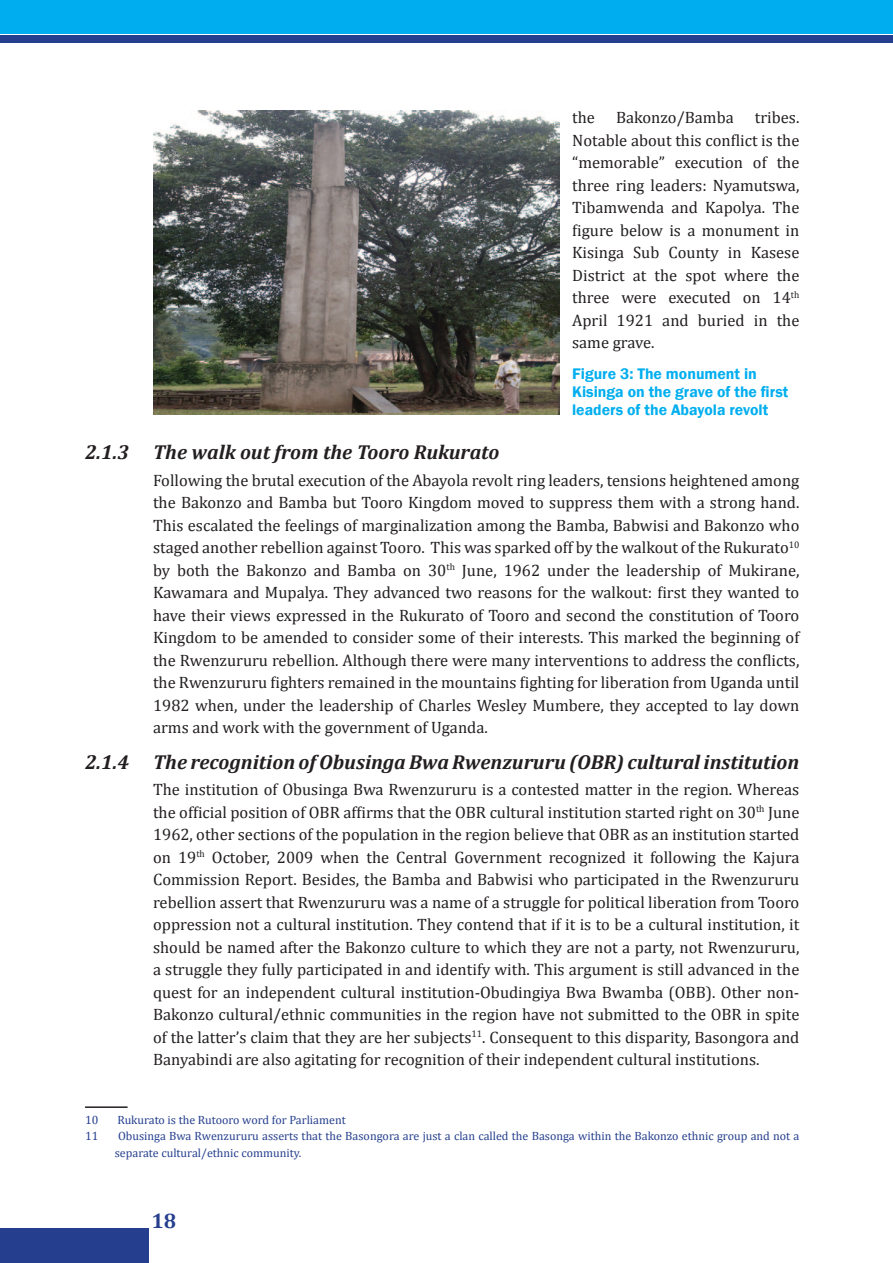
<style>
.page{position:relative;width:893px;height:1263px;background:#fff}
.page>*{position:absolute;margin:0;border:0;box-sizing:border-box;transform-origin:0 0}
.t1{font:700 21px "Cambria";color:#253f8e}
.t2{font:italic 700 20.25px "Cambria";color:#231f20}
.t3{font:16.5px/22.5px "Cambria";color:#231f20;text-align:justify}
.t4{font:600 15.75px/18px "Franklin Gothic";color:#00aeef}
.t5{font:12px/16.5px "Cambria";color:#253f8e}
</style>
<div class="page">
<div style="left:0;top:35px;width:893px;height:8px;background:#253f8e"></div>
<div style="left:0;top:0;width:893px;height:33px;background:#00aeef"></div>
<div style="left:0;top:1229px;width:149px;height:34px;background:#253f8e"></div>
<hr style="left:85px;top:1106px;width:43px;height:2px;background:#231f20">
<img style="left:153px;top:111px;width:406px;height:304px">
<p class="t3" style="left:572px;top:106px;width:229px;text-indent:183px">tribes.<br>Notable about this conflict is the “memorable” execution of the three ring leaders: Nyamutswa, Tibamwenda and Kapolya. The figure below is a monument in Kisinga Sub County in Kasese District at the spot where the three were executed on 14<sup>th </sup>April 1921 and buried in the same grave.</p>
<p class="t4" style="left:572px;top:365px;width:218px">Figure 3: The monument in<br>Kisinga on the grave of the first leaders of the Abayola revolt</p>
<p class="t3" style="left:572px;top:106px;width:24px">the</p>
<p class="t3" style="left:616px;top:106px;width:119px">Bakonzo/Bamba</p>
<p class="t2" style="left:85px;top:438px;width:416px">2.1.3 The walk out from the Tooro Rukurato</p>
<p class="t3" style="left:153px;top:469px;width:648px">Following the brutal execution of the Abayola revolt ring leaders, tensions heightened among the Bakonzo and Bamba but Tooro Kingdom moved to suppress them with a strong hand.<br>This escalated the feelings of marginalization among the Bamba, Babwisi and Bakonzo who staged another rebellion against Tooro. This was sparked off by the walkout of the Rukurato<sup>10 </sup>by both the Bakonzo and Bamba on 30<sup>th</sup> June, 1962 under the leadership of Mukirane, Kawamara and Mupalya. They advanced two reasons for the walkout: first they wanted to have their views expressed in the Rukurato of Tooro and second the constitution of Tooro Kingdom to be amended to consider some of their interests. This marked the beginning of the Rwenzururu rebellion. Although there were many interventions to address the conflicts, the Rwenzururu fighters remained in the mountains fighting for liberation from Uganda until 1982 when, under the leadership of Charles Wesley Mumbere, they accepted to lay down arms and work with the government of Uganda.</p>
<p class="t2" style="left:85px;top:747px;width:716px">2.1.4 The recognition of Obusinga Bwa Rwenzururu (OBR) cultural institution</p>
<p class="t3" style="left:153px;top:778px;width:648px">The institution of Obusinga Bwa Rwenzururu is a contested matter in the region. Whereas the official position of OBR affirms that the OBR cultural institution started right on 30<sup>th</sup> June 1962, other sections of the population in the region believe that OBR as an institution started on 19<sup>th</sup> October, 2009 when the Central Government recognized it following the Kajura Commission Report. Besides, the Bamba and Babwisi who participated in the Rwenzururu rebellion assert that Rwenzururu was a name of a struggle for political liberation from Tooro oppression not a cultural institution. They contend that if it is to be a cultural institution, it should be named after the Bakonzo culture to which they are not a party, not Rwenzururu, a struggle they fully participated in and identify with. This argument is still advanced in the quest for an independent cultural institution-Obudingiya Bwa Bwamba (OBB). Other non-Bakonzo cultural/ethnic communities in the region have not submitted to the OBR in spite of the latter’s claim that they are her subjects<sup>11</sup>. Consequent to this disparity, Basongora and Banyabindi are also agitating for recognition of their independent cultural institutions.</p>
<p class="t5" style="left:85px;top:1111px;width:15px">10</p>
<p class="t5" style="left:117px;top:1111px;width:230px">Rukurato is the Rutooro word for Parliament</p>
<p class="t5" style="left:85px;top:1128px;width:15px">11</p>
<p class="t5" style="left:115px;top:1128px;width:686px">Obusinga Bwa Rwenzururu asserts that the Basongora are just a clan called the Basonga within the Bakonzo ethnic group and not a separate cultural/ethnic community.</p>
<p class="t1" style="left:151px;top:1206px;width:26px">18</p>
</div>
